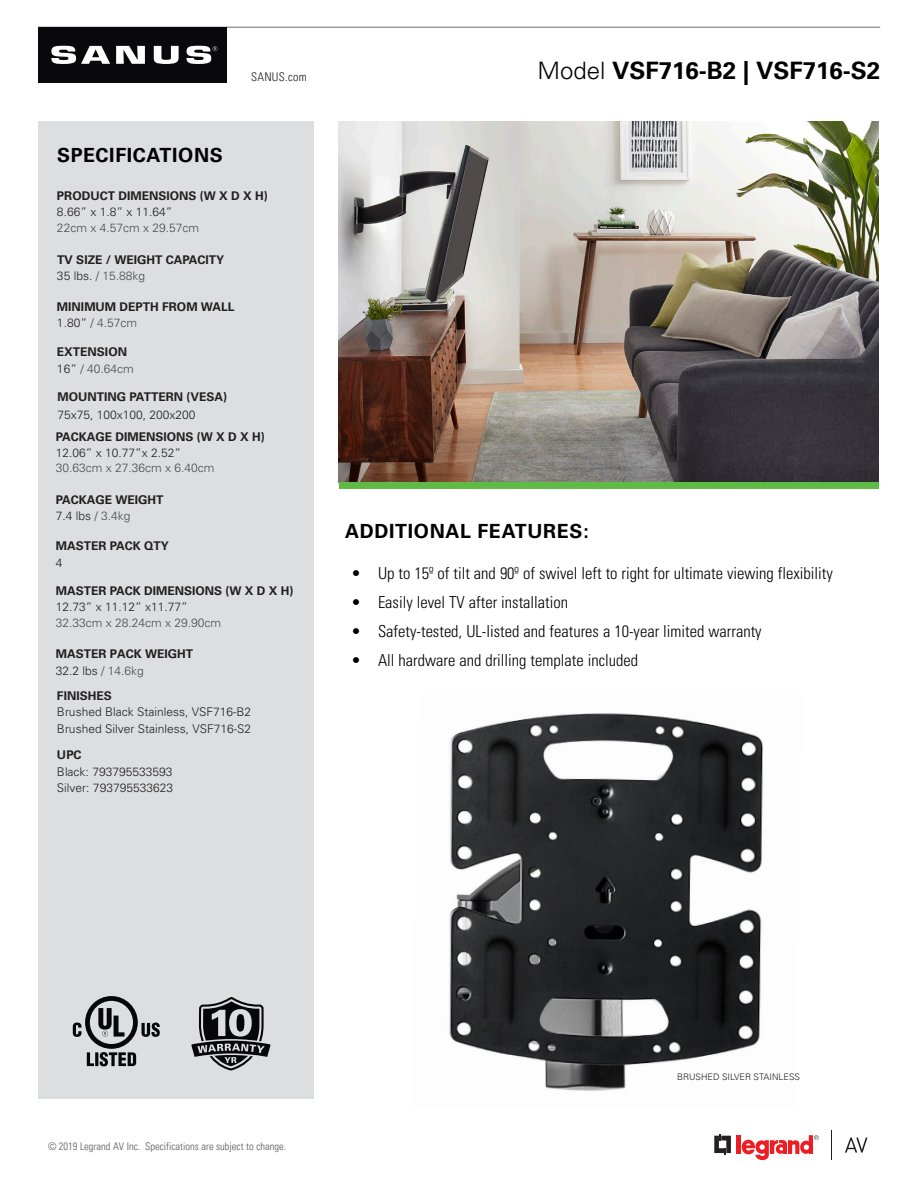
<style>
.page{position:relative;width:918px;height:1188px;background:#fff}
.page>*{position:absolute;margin:0;border:0;box-sizing:border-box;transform-origin:0 0}
.t1{font:700 24px "Univers";color:#000}
.t2{font:700 19.5px "Univers";letter-spacing:.03em;color:#000}
.t3{font:300 condensed 16.5px "Univers";color:#000}
.t4{font:700 12px/15.8px "Univers";color:#231f20}
.t5{font:300 12px/16.5px "Univers";color:#231f20}
.Paragraph{font:300 condensed 12px "Univers LT Pro";letter-spacing:.025em;color:#231f20}
.Bullets{font:300 condensed 10.5px "Univers LT Pro";color:#57585a}
.t6{font:300 9px "Univers";color:#231f20}
.s1{font-weight:300}
.s2{font-weight:300;color:#4b4c4d}
.s3{font-weight:700}
</style>
<div class="page">
<img style="left:339px;top:122px;width:540px;height:360px">
<svg style="left:714px;top:1134px;width:17px;height:21px"></svg>
<hr style="left:737px;top:1135px;width:4px;height:19px;background:#ee1d23">
<svg style="left:742px;top:1135px;width:77px;height:26px"></svg>
<hr style="left:831px;top:1130px;width:1px;height:30px;background:#231f20">
<svg style="left:845px;top:1138px;width:22px;height:15px"></svg>
<img style="left:449px;top:713px;width:315px;height:378px">
<div style="left:38px;top:122px;width:275px;height:977px;background:#dddedf"></div>
<svg style="left:73px;top:996px;width:87px;height:70px"></svg>
<svg style="left:191px;top:997px;width:80px;height:74px"></svg>
<hr style="left:38px;top:27px;width:842px;height:1px;background:#6c6d70">
<div style="left:38px;top:27px;width:189px;height:56px;background:#08080d"></div>
<svg style="left:51px;top:46px;width:59px;height:18px"></svg>
<svg style="left:116px;top:46px;width:29px;height:18px"></svg>
<svg style="left:154px;top:46px;width:25px;height:18px"></svg>
<svg style="left:186px;top:46px;width:31px;height:18px"></svg>
<div style="left:339px;top:483px;width:540px;height:6px;background:#60bb46"></div>
<p class="Paragraph" style="left:251px;top:68px;width:57px">SANUS.com</p>
<p class="t1" style="left:537px;top:57px;width:344px"><span class="s1">Model</span> VSF716-B2 | VSF716-S2</p>
<p class="t2" style="left:57px;top:144px;width:167px">SPECIFICATIONS</p>
<p class="t4" style="left:57px;top:188px;width:212px">PRODUCT DIMENSIONS (W X D X H)<br><span class="s1">8.66” x 1.8” x 11.64”<br></span><span class="s2">22cm x 4.57cm x 29.57cm</span></p>
<p class="t4" style="left:57px;top:252px;width:169px;line-height:16.5px">TV SIZE / WEIGHT CAPACITY<br><span class="s1">35 lbs.</span> <span class="s2">/ 15.88kg</span></p>
<p class="t4" style="left:57px;top:299px;width:179px;line-height:16.5px">MINIMUM DEPTH FROM WALL<br><span class="s1">1.80”</span> <span class="s2">/ 4.57cm</span></p>
<p class="t4" style="left:57px;top:344px;width:78px;line-height:16.5px">EXTENSION<br><span class="s1">16”</span> <span class="s2">/ 40.64cm</span></p>
<p class="t4" style="left:57px;top:388px;width:171px;line-height:18px">MOUNTING PATTERN (VESA)<br><span class="s1">75x75, 100x100, 200x200</span></p>
<p class="t4" style="left:56px;top:429px;width:211px">PACKAGE DIMENSIONS (W X D X H)<br><span class="s1">12.06” x 10.77”x 2.52”<br></span><span class="s2">30.63cm x 27.36cm x 6.40cm</span></p>
<p class="t4" style="left:56px;top:491px;width:109px;line-height:16.5px">PACKAGE WEIGHT<br><span class="s1">7.4 lbs</span> <span class="s2">/ 3.4kg</span></p>
<p class="t4" style="left:56px;top:538px;width:115px;line-height:16.5px">MASTER PACK QTY<br><span class="s1">4</span></p>
<p class="t4" style="left:56px;top:583px;width:239px">MASTER PACK DIMENSIONS (W X D X H)<br><span class="s1">12.73” x 11.12” x11.77”<br></span><span class="s2">32.33cm x 28.24cm x 29.90cm</span></p>
<p class="t4" style="left:56px;top:646px;width:139px;line-height:16.5px">MASTER PACK WEIGHT<br><span class="s1">32.2 lbs</span> <span class="s2">/ 14.6kg</span></p>
<p class="t5" style="left:57px;top:687px;width:196px"><span class="s3">FINISHES<br></span>Brushed Black Stainless, VSF716-B2<br>Brushed Silver Stainless, VSF716-S2</p>
<p class="t5" style="left:57px;top:747px;width:118px"><span class="s3">UPC<br></span>Black: 793795533593<br>Silver: 793795533623</p>
<p class="t2" style="left:345px;top:520px;width:245px">ADDITIONAL FEATURES:</p>
<p class="t3" style="left:351px;top:563px;width:483px">• Up to 15º of tilt and 90º of swivel left to right for ultimate viewing flexibility</p>
<p class="t3" style="left:351px;top:592px;width:219px">• Easily level TV after installation</p>
<p class="t3" style="left:351px;top:621px;width:412px">• Safety-tested, UL-listed and features a 10-year limited warranty</p>
<p class="t3" style="left:351px;top:651px;width:289px">• All hardware and drilling template included</p>
<p class="Bullets" style="left:48px;top:1139px;width:240px">© 2019 Legrand AV Inc. Specifications are subject to change.</p>
<p class="t6" style="left:677px;top:1071px;width:125px">BRUSHED SILVER STAINLESS</p>
</div>
